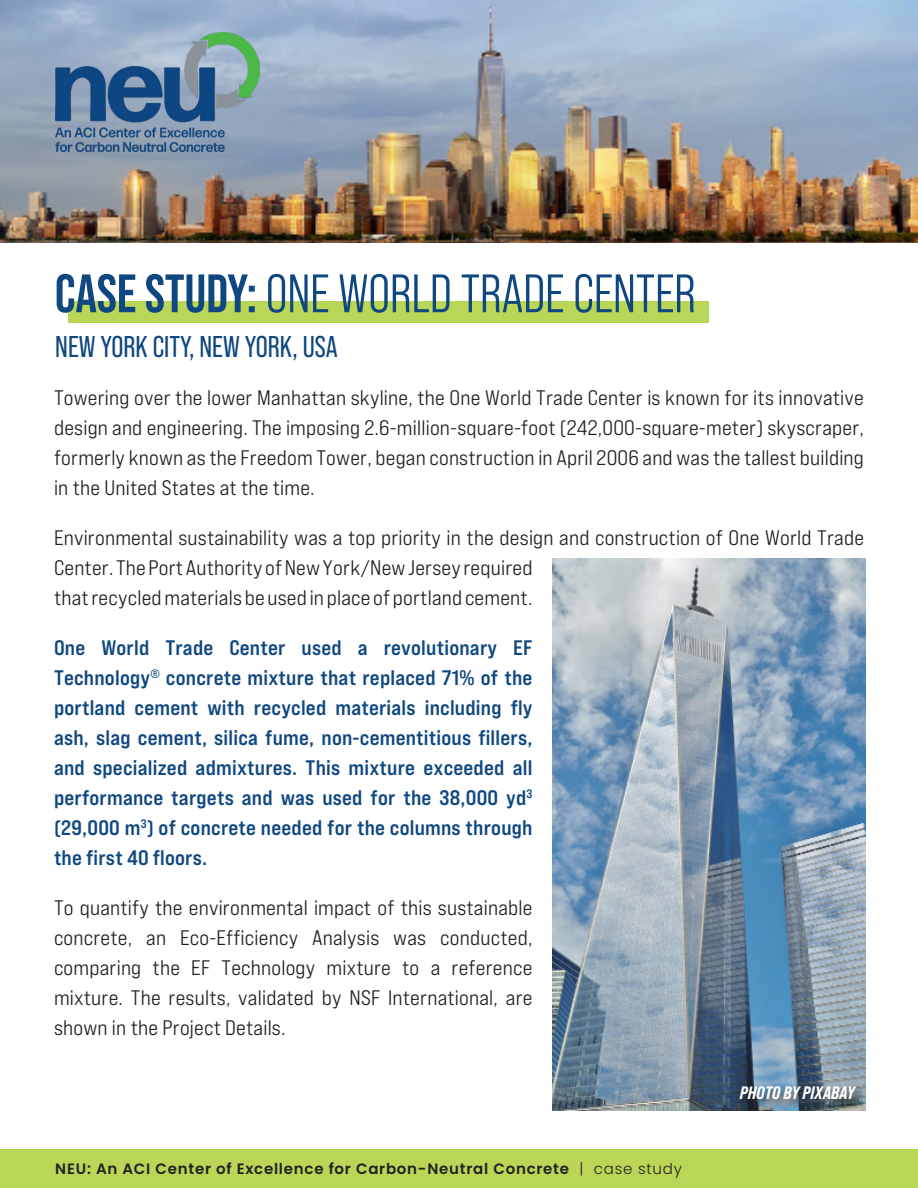
<style>
.page{position:relative;width:918px;height:1188px;background:#fff}
.page>*{position:absolute;margin:0;border:0;box-sizing:border-box;transform-origin:0 0}
.t1{font:54px "Bebas Neue Pro Middle";color:#0f4780}
.t2{font:30px "Bebas Neue Pro";color:#0f4780}
.P1{font:21px/30px "Bebas Neue Pro Exp Md";letter-spacing:.01em;color:#231f20;text-align:justify}
.P1-2{font:21px/30px "Bebas Neue Pro Exp Bd";letter-spacing:.01em;color:#0f4780;text-align:justify}
.Photo_Caption{font:18px "Bebas Neue Pro Sm E Eb It";color:#fff}
.t3{font:600 15px "Poppins";letter-spacing:.05em;color:#212121}
.s1{font-family:"Bebas Neue Pro";font-weight:700}
.s2{font-weight:300}
</style>
<div class="page">
<img style="left:0;top:0;width:918px;height:243px">
<div style="left:68px;top:301px;width:641px;height:22px;background:#bad657"></div>
<img style="left:55px;top:33px;width:204px;height:119px">
<div style="left:1px;top:1150px;width:917px;height:38px;background:#bad657"></div>
<img style="left:553px;top:559px;width:312px;height:552px">
<div style="left:738px;top:1083px;width:130px;height:28px;background:#231f20;opacity:.75"></div>
<h1 class="t1" style="left:55px;top:263px;width:642px"><span class="s1">CASE STUDY:</span> ONE WORLD TRADE CENTER</h1>
<h2 class="t2" style="left:55px;top:330px;width:284px">NEW YORK CITY, NEW YORK, USA</h2>
<p class="P1" style="left:54px;top:382px;width:811px">Towering over the lower Manhattan skyline, the One World Trade Center is known for its innovative design and engineering. The imposing 2.6-million-square-foot (242,000-square-meter) skyscraper, formerly known as the Freedom Tower, began construction in April 2006 and was the tallest building in the United States at the time.</p>
<p class="P1" style="left:54px;top:522px;width:812px;text-align:left">Environmental sustainability was a top priority in the design and construction of One World Trade<br>Center. The Port Authority of New York/New Jersey required<br>that recycled materials be used in place of portland cement.</p>
<p class="P1-2" style="left:54px;top:633px;width:480px">One World Trade Center used a revolutionary EF Technology<sup>®</sup> concrete mixture that replaced 71% of the portland cement with recycled materials including fly ash, slag cement, silica fume, non-cementitious fillers, and specialized admixtures. This mixture exceeded all performance targets and was used for the 38,000 yd<sup>3 </sup>(29,000 m<sup>3</sup>) of concrete needed for the columns through the first 40 floors.</p>
<p class="P1" style="left:54px;top:893px;width:480px">To quantify the environmental impact of this sustainable concrete, an Eco-Efficiency Analysis was conducted, comparing the EF Technology mixture to a reference mixture. The results, validated by NSF International, are shown in the Project Details.</p>
<p class="t3" style="left:55px;top:1160px;width:628px">NEU: An ACI Center of Excellence for Carbon-Neutral Concrete <span class="s2">| case study</span></p>
<p class="Photo_Caption" style="left:740px;top:1082px;width:116px">PHOTO BY PIXABAY</p>
</div>
